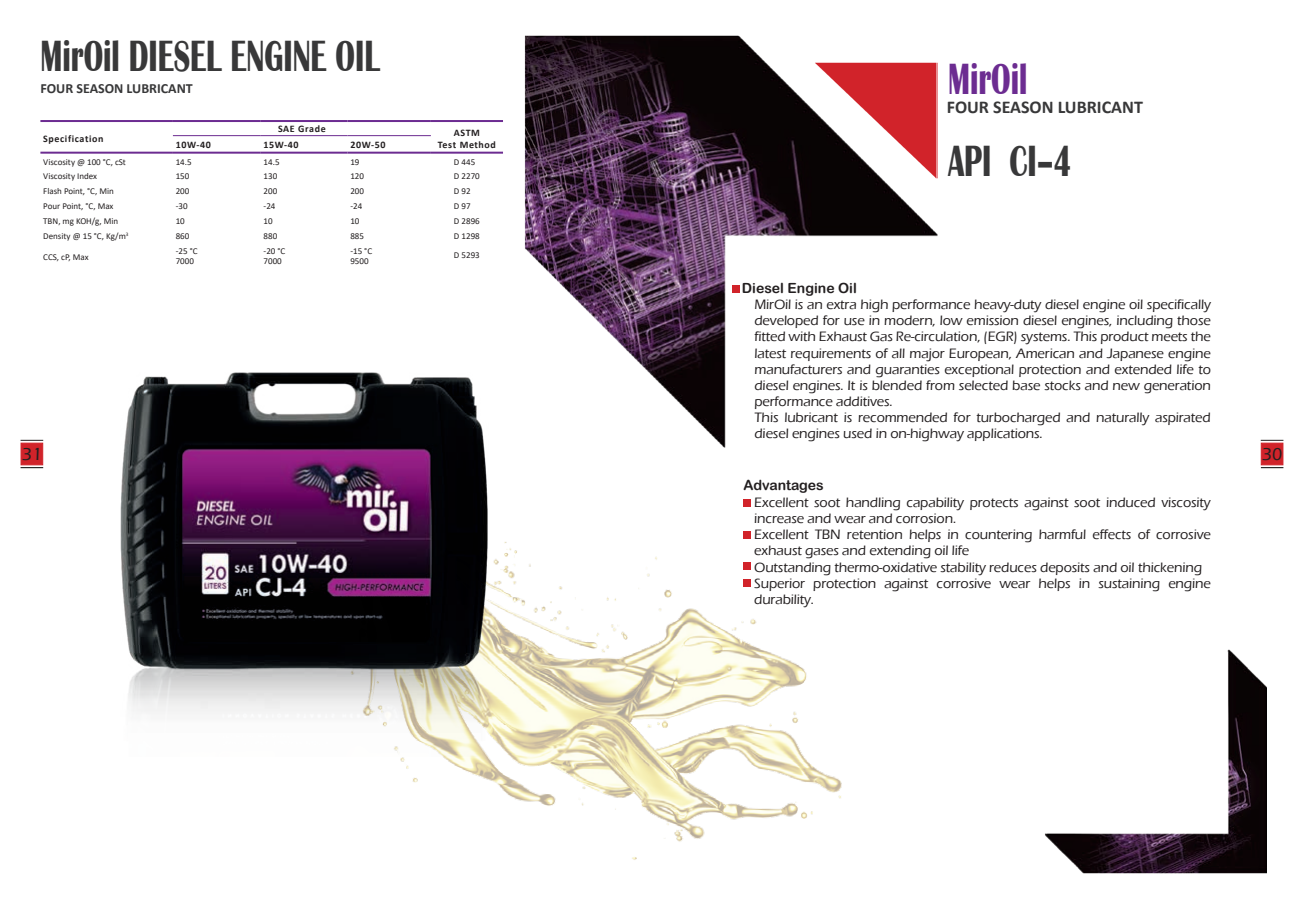
<style>
.page{position:relative;width:1304px;height:908px;background:#fff}
.page>*{position:absolute;margin:0;border:0;box-sizing:border-box;transform-origin:0 0}
.t1{font:700 45px "Britannic";color:#383839;scale:.67 1}
.t2{font:700 45px "Britannic";color:#6c2c91;scale:.67 1}
.t3{font:700 18px "Calibri";color:#383839}
.t4{font:500 18px "Eras ITC";color:#231f20}
.Text_Tozihat{font:500 14px/16px "Eras ITC";letter-spacing:-.01em;color:#231f20}
.t5{font:14px "Arial Rounded MT Bold";color:#231f20}
.t6{font:700 14px "Calibri";color:#383839}
.t7{font:700 10px "Calibri";letter-spacing:.06em;color:#231f20}
.t8{font:9px "Calibri";color:#231f20}
.t9{font:5.2px "Calibri";color:#231f20}
</style>
<div class="page">
<img style="left:1045px;top:649px;width:222px;height:225px">
<img style="left:524px;top:35px;width:414px;height:413px">
<img style="left:503px;top:538px;width:339px;height:322px">
<div style="left:733px;top:285px;width:7px;height:8px;background:#d1232a"></div>
<div style="left:743px;top:531px;width:8px;height:7px;background:#d1232a"></div>
<div style="left:743px;top:499px;width:8px;height:8px;background:#d1232a"></div>
<div style="left:743px;top:562px;width:8px;height:7px;background:#d1232a"></div>
<div style="left:743px;top:578px;width:8px;height:8px;background:#d1232a"></div>
<img style="left:813px;top:61px;width:124px;height:118px">
<hr style="left:40px;top:120px;width:133px;height:2px;background:#6c2c91">
<hr style="left:40px;top:152px;width:133px;height:2px;background:#6c2c91">
<hr style="left:173px;top:120px;width:88px;height:2px;background:#6c2c91">
<hr style="left:261px;top:120px;width:87px;height:2px;background:#6c2c91">
<hr style="left:348px;top:120px;width:83px;height:2px;background:#6c2c91">
<hr style="left:431px;top:120px;width:72px;height:2px;background:#6c2c91">
<hr style="left:431px;top:152px;width:72px;height:2px;background:#6c2c91">
<hr style="left:173px;top:135px;width:88px;height:1px;background:#6c2c91">
<hr style="left:261px;top:135px;width:87px;height:1px;background:#6c2c91">
<hr style="left:348px;top:135px;width:83px;height:1px;background:#6c2c91">
<hr style="left:173px;top:152px;width:88px;height:2px;background:#6c2c91">
<hr style="left:261px;top:152px;width:87px;height:2px;background:#6c2c91">
<hr style="left:348px;top:152px;width:83px;height:2px;background:#6c2c91">
<img style="left:120px;top:372px;width:383px;height:418px">
<div style="left:21px;top:442px;width:22px;height:23px;background:#d1232a;border:1px solid #d1232a"></div>
<div style="left:1261px;top:442px;width:22px;height:23px;background:#d1232a;border:1px solid #d1232a"></div>
<svg style="left:1261px;top:440px;width:22px;height:1px"></svg>
<svg style="left:1261px;top:467px;width:22px;height:1px"></svg>
<svg style="left:21px;top:440px;width:22px;height:1px"></svg>
<svg style="left:21px;top:467px;width:22px;height:1px"></svg>
<p class="t1" style="left:40px;top:31px;width:508px">MirOil DIESEL ENGINE OIL</p>
<p class="t6" style="left:40px;top:78px;width:154px">FOUR SEASON LUBRICANT</p>
<p class="t7" style="left:43px;top:131px;width:62px">Specification</p>
<p class="t7" style="left:176px;top:137px;width:37px">10W-40</p>
<p class="t7" style="left:278px;top:122px;width:49px">SAE Grade</p>
<p class="t7" style="left:264px;top:137px;width:37px">15W-40</p>
<p class="t7" style="left:350px;top:137px;width:37px">20W-50</p>
<p class="t7" style="left:454px;top:125px;width:28px">ASTM</p>
<p class="t7" style="left:438px;top:137px;width:60px">Test Method</p>
<p class="t8" style="left:43px;top:155px;width:84px">Viscosity @ 100 ,C° cSt</p>
<p class="t8" style="left:176px;top:155px;width:17px">14.5</p>
<p class="t8" style="left:264px;top:155px;width:17px">14.5</p>
<p class="t8" style="left:350px;top:155px;width:11px">19</p>
<p class="t8" style="left:454px;top:155px;width:23px">D 445</p>
<p class="t8" style="left:43px;top:170px;width:55px">Viscosity Index</p>
<p class="t8" style="left:176px;top:170px;width:15px">150</p>
<p class="t8" style="left:264px;top:170px;width:15px">130</p>
<p class="t8" style="left:350px;top:170px;width:15px">120</p>
<p class="t8" style="left:454px;top:170px;width:27px">D 2270</p>
<p class="t8" style="left:43px;top:185px;width:72px">Flash Point ,C°, M i n</p>
<p class="t8" style="left:176px;top:185px;width:15px">200</p>
<p class="t8" style="left:264px;top:185px;width:15px">200</p>
<p class="t8" style="left:350px;top:185px;width:15px">200</p>
<p class="t8" style="left:454px;top:185px;width:18px">D92</p>
<p class="t8" style="left:43px;top:200px;width:72px">Pour Point ,C°, M a x</p>
<p class="t8" style="left:176px;top:200px;width:13px">-30</p>
<p class="t8" style="left:264px;top:200px;width:13px">-24</p>
<p class="t8" style="left:350px;top:200px;width:13px">-24</p>
<p class="t8" style="left:454px;top:200px;width:18px">D97</p>
<p class="t8" style="left:43px;top:214px;width:77px">TBN, mg KOH ,g/ Min</p>
<p class="t8" style="left:43px;top:229px;width:84px">Density @ 1 5 ,C° K g m/</p>
<p class="t8" style="left:454px;top:229px;width:27px">D 1298</p>
<p class="t8" style="left:176px;top:214px;width:11px">10</p>
<p class="t8" style="left:264px;top:214px;width:11px">10</p>
<p class="t8" style="left:350px;top:214px;width:11px">10</p>
<p class="t8" style="left:454px;top:214px;width:27px">D 2896</p>
<p class="t9" style="left:126px;top:230px;width:4px">3</p>
<p class="t8" style="left:176px;top:229px;width:15px">860</p>
<p class="t8" style="left:264px;top:229px;width:15px">880</p>
<p class="t8" style="left:350px;top:229px;width:15px">885</p>
<p class="t8" style="left:43px;top:251px;width:47px">CCS, cP, Max</p>
<p class="t4" style="left:22px;top:444px;width:22px">31</p>
<p class="t8" style="left:176px;top:244px;width:23px">-25 C°</p>
<p class="t8" style="left:176px;top:255px;width:20px">7000</p>
<p class="t8" style="left:264px;top:244px;width:23px">-20 C°</p>
<p class="t8" style="left:264px;top:255px;width:20px">7000</p>
<p class="t8" style="left:350px;top:244px;width:23px">-15 C°</p>
<p class="t8" style="left:350px;top:255px;width:20px">9500</p>
<p class="t8" style="left:454px;top:248px;width:27px">D 5293</p>
<p class="t2" style="left:948px;top:54px;width:120px">MirOil</p>
<p class="t3" style="left:947px;top:94px;width:198px">FOUR SEASON LUBRICANT</p>
<p class="t5" style="left:742px;top:279px;width:116px">Diesel Engine Oil</p>
<p class="t1" style="left:948px;top:135px;width:186px">API CI–4</p>
<p class="Text_Tozihat" style="left:754px;top:297px;width:458px;text-align:justify">MirOil is an extra high performance heavy-duty diesel engine oil specifically developed for use in modern, low emission diesel engines, including those fitted with Exhaust Gas Re-circulation (, EGR) systems. This product meets the latest requirements of all major European, American and Japanese engine manufacturers and guaranties exceptional protection and extended life to diesel engines isIt. blended from selected base stocks and new generation performance additives.</p>
<p class="Text_Tozihat" style="left:754px;top:409px;width:458px">This lubricant is recommended for turbocharged and naturally aspirated diesel engines used in on-highway applications.</p>
<p class="t5" style="left:743px;top:476px;width:82px">Advantages</p>
<p class="Text_Tozihat" style="left:754px;top:494px;width:458px">Excellent soot handling capability protects against soot induced viscosity increase and wear and corrosion.</p>
<p class="Text_Tozihat" style="left:754px;top:526px;width:458px">Excellent TBN retention helps in countering harmful effects of corrosive exhaust gases and extending oil life</p>
<p class="Text_Tozihat" style="left:754px;top:558px;width:449px">Outstanding thermo-oxidative stability reduces deposits and oil thickening</p>
<p class="Text_Tozihat" style="left:1168px;top:574px;width:44px">engine</p>
<p class="Text_Tozihat" style="left:754px;top:574px;width:61px">Superior durability.</p>
<p class="Text_Tozihat" style="left:813px;top:574px;width:64px">protection</p>
<p class="Text_Tozihat" style="left:884px;top:574px;width:46px">against</p>
<p class="Text_Tozihat" style="left:937px;top:574px;width:56px">corrosive</p>
<p class="Text_Tozihat" style="left:1079px;top:574px;width:13px">in</p>
<p class="Text_Tozihat" style="left:1098px;top:574px;width:63px">sustaining</p>
<p class="Text_Tozihat" style="left:1039px;top:574px;width:34px">helps</p>
<p class="Text_Tozihat" style="left:999px;top:574px;width:33px">wear</p>
<p class="t4" style="left:1262px;top:444px;width:22px">30</p>
</div>
